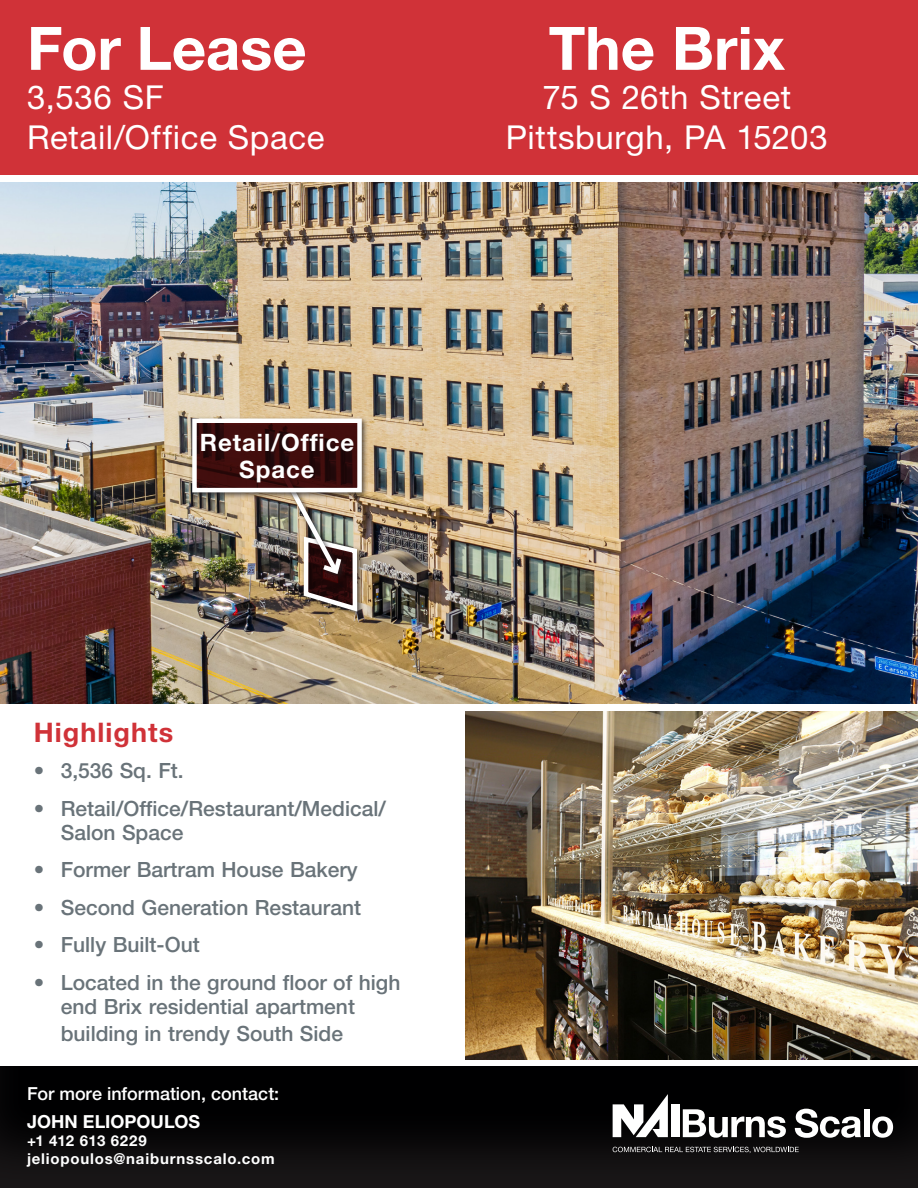
<style>
.page{position:relative;width:918px;height:1188px;background:#fff}
.page>*{position:absolute;margin:0;border:0;box-sizing:border-box;transform-origin:0 0}
.t1{font:700 60px "Helvetica Neue LT Std";color:#fff}
.t2{font:33px "Helvetica Neue LT Std";letter-spacing:.02em;color:#fff}
.t3{font:700 27px "Helvetica Neue LT Std";letter-spacing:.04em;color:#d03238}
.t4{font:700 24px/27px "Helvetica Neue LT Std";letter-spacing:.04em;color:#fff;text-align:center}
.t5{font:500 21px/24px "Helvetica Neue LT Std";color:#697379}
.t6{font:500 18px "Helvetica Neue LT Std";color:#fff}
.t7{font:700 18px "Helvetica Neue LT Std";color:#fff}
.t8{font:700 15px/18px "Helvetica Neue LT Std";letter-spacing:.055em;color:#fff}
</style>
<div class="page">
<div style="left:0;top:1059px;width:918px;height:129px;background:#231f20;opacity:.75"></div>
<div style="left:0;top:0;width:918px;height:176px;background:#d03238"></div>
<div style="left:671px;top:1104px;width:8px;height:33px;background:#fff"></div>
<svg style="left:613px;top:1094px;width:55px;height:43px"></svg>
<svg style="left:683px;top:1109px;width:103px;height:29px"></svg>
<svg style="left:795px;top:1109px;width:66px;height:29px"></svg>
<div style="left:864px;top:1109px;width:5px;height:28px;background:#fff"></div>
<svg style="left:872px;top:1116px;width:21px;height:22px"></svg>
<svg style="left:613px;top:1147px;width:186px;height:6px"></svg>
<img style="left:0;top:183px;width:918px;height:520px">
<img style="left:465px;top:711px;width:453px;height:348px">
<div style="left:301px;top:534px;width:63px;height:84px;background:#231f20;opacity:.75"></div>
<img style="left:277px;top:499px;width:83px;height:116px">
<div style="left:189px;top:416px;width:180px;height:83px;background:#231f20;opacity:.75"></div>
<svg style="left:197px;top:423px;width:160px;height:64px;background:#380b0b"></svg>
<div style="left:192px;top:418px;width:170px;height:74px;border:4px solid #fff"></div>
<p class="t1" style="left:27px;top:11px;width:281px">For Lease</p>
<p class="t2" style="left:27px;top:78px;width:138px">3,536 SF</p>
<p class="t2" style="left:27px;top:118px;width:299px">Retail/Office Space</p>
<p class="t1" style="left:549px;top:11px;width:238px">The Brix</p>
<p class="t2" style="left:543px;top:78px;width:250px">75 S 26th Street</p>
<p class="t2" style="left:506px;top:118px;width:323px">Pittsburgh, PA 15203</p>
<p class="t4" style="left:200px;top:428px;width:156px">Retail/Office<br>Space</p>
<p class="t3" style="left:34px;top:715px;width:141px">Highlights</p>
<p class="t5" style="left:34px;top:759px;width:151px">• 3,536 Sq. Ft.</p>
<p class="t5" style="left:61px;top:796px;width:327px;text-indent:-27px">• Retail/Office/Restaurant/Medical/<br>Salon Space</p>
<p class="t5" style="left:34px;top:858px;width:326px">• Former Bartram House Bakery</p>
<p class="t5" style="left:34px;top:895px;width:329px">• Second Generation Restaurant</p>
<p class="t5" style="left:34px;top:933px;width:168px">• Fully Built-Out</p>
<p class="t5" style="left:61px;top:970px;width:341px;text-indent:-27px">• Located in the ground floor of high end Brix residential apartment</p>
<p class="t5" style="left:61px;top:1021px;width:284px">building in trendy South Side</p>
<p class="t6" style="left:27px;top:1083px;width:254px">For more information, contact:</p>
<p class="t7" style="left:27px;top:1111px;width:175px">JOHN ELIOPOULOS</p>
<p class="t8" style="left:27px;top:1132px;width:249px">+1 412 613 6229 jeliopoulos@naiburnsscalo.com</p>
</div>
